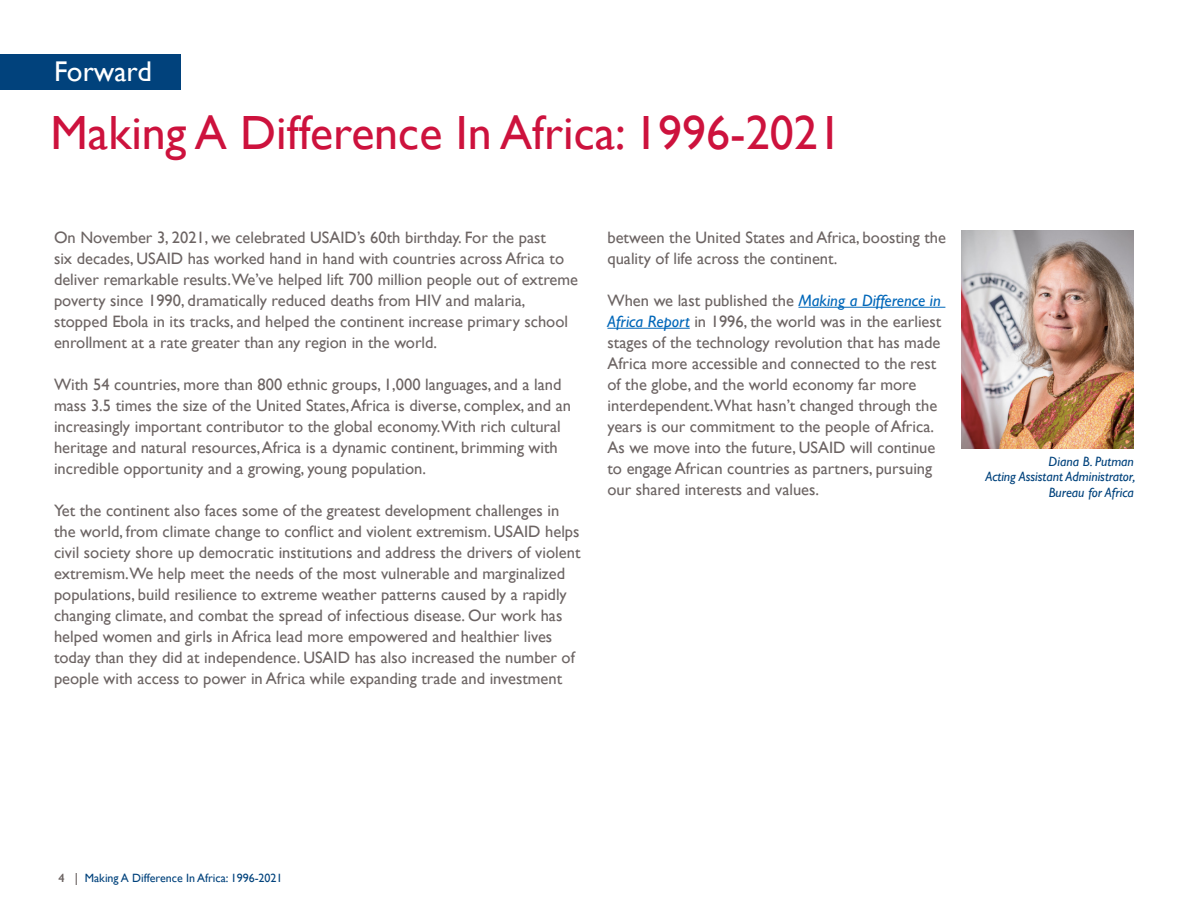
<style>
.page{position:relative;width:1188px;height:918px;background:#fff}
.page>*{position:absolute;margin:0;border:0;box-sizing:border-box;transform-origin:0 0}
.t1{font:48px "Gill Sans";color:#cd123d}
.t2{font:28.5px "Gill Sans";color:#fff}
.t3{font:16.5px/21px "Gill Sans";color:#6c6463}
.t4{font:italic 13.5px/15px "Gill Sans";color:#01427c;text-align:right}
.t5{font:12px "Gill Sans";color:#01427c}
.s1{font-style:italic;color:#0067b9}
.s2{font-weight:600;color:#6c6463}
</style>
<div class="page">
<hr style="left:799px;top:307px;width:146px;height:1px;background:#0067b9">
<hr style="left:608px;top:328px;width:82px;height:1px;background:#0067b9">
<div style="left:0;top:54px;width:181px;height:36px;background:#01427c"></div>
<img style="left:961px;top:230px;width:173px;height:219px">
<p class="t2" style="left:54px;top:55px;width:100px">Forward</p>
<h2 class="t1" style="left:50px;top:105px;width:793px">Making A Difference In Africa: 1996-2021</h2>
<p class="t3" style="left:54px;top:227px;width:526px">On November 3, 2021, we celebrated USAID’s 60th birthday. For the past<br>six decades, USAID has worked hand in hand with countries across Africa to deliver remarkable results.We’ve helped lift 700 million people out of extreme poverty since 1990, dramatically reduced deaths from HIV and malaria, stopped Ebola in its tracks, and helped the continent increase primary school enrollment at a rate greater than any region in the world.</p>
<p class="t3" style="left:54px;top:374px;width:519px">With 54 countries, more than 800 ethnic groups, 1,000 languages, and a land mass 3.5 times the size of the United States,Africa is diverse, complex, and an increasingly important contributor to the global economy.With rich cultural heritage and natural resources,Africa is a dynamic continent, brimming with incredible opportunity and a growing, young population.</p>
<p class="t3" style="left:54px;top:500px;width:507px">Yet the continent also faces some of the greatest development challenges in</p>
<p class="t3" style="left:54px;top:521px;width:527px">the world, from climate change to conflict and violent extremism. USAID helps</p>
<p class="t3" style="left:54px;top:542px;width:528px">civil society shore up democratic institutions and address the drivers of violent extremism.We help meet the needs of the most vulnerable and marginalized populations, build resilience to extreme weather patterns caused by a rapidly changing climate, and combat the spread of infectious disease. Our work has helped women and girls in Africa lead more empowered and healthier lives today than they did at independence. USAID has also increased the number of people with access to power in Africa while expanding trade and investment</p>
<p class="t3" style="left:607px;top:227px;width:340px">between the United States and Africa, boosting the quality of life across the continent.</p>
<p class="t3" style="left:607px;top:290px;width:335px">When we last published the <span class="s1">Making a Difference in Africa Report</span> in 1996, the world was in the earliest stages of the technology revolution that has made Africa more accessible and connected to the rest of the globe, and the world economy far more interdependent.What hasn’t changed through the years is our commitment to the people of Africa.<br>As we move into the future, USAID will continue to engage African countries as partners, pursuing our shared interests and values.</p>
<p class="t4" style="left:985px;top:454px;width:151px">Diana B. Putman<br>Acting Assistant Administrator,</p>
<p class="t4" style="left:1049px;top:485px;width:87px">Bureau for Africa</p>
<p class="t5" style="left:58px;top:871px;width:226px"><span class="s2">4 |</span> Making A Difference In Africa: 1996-2021</p>
</div>
